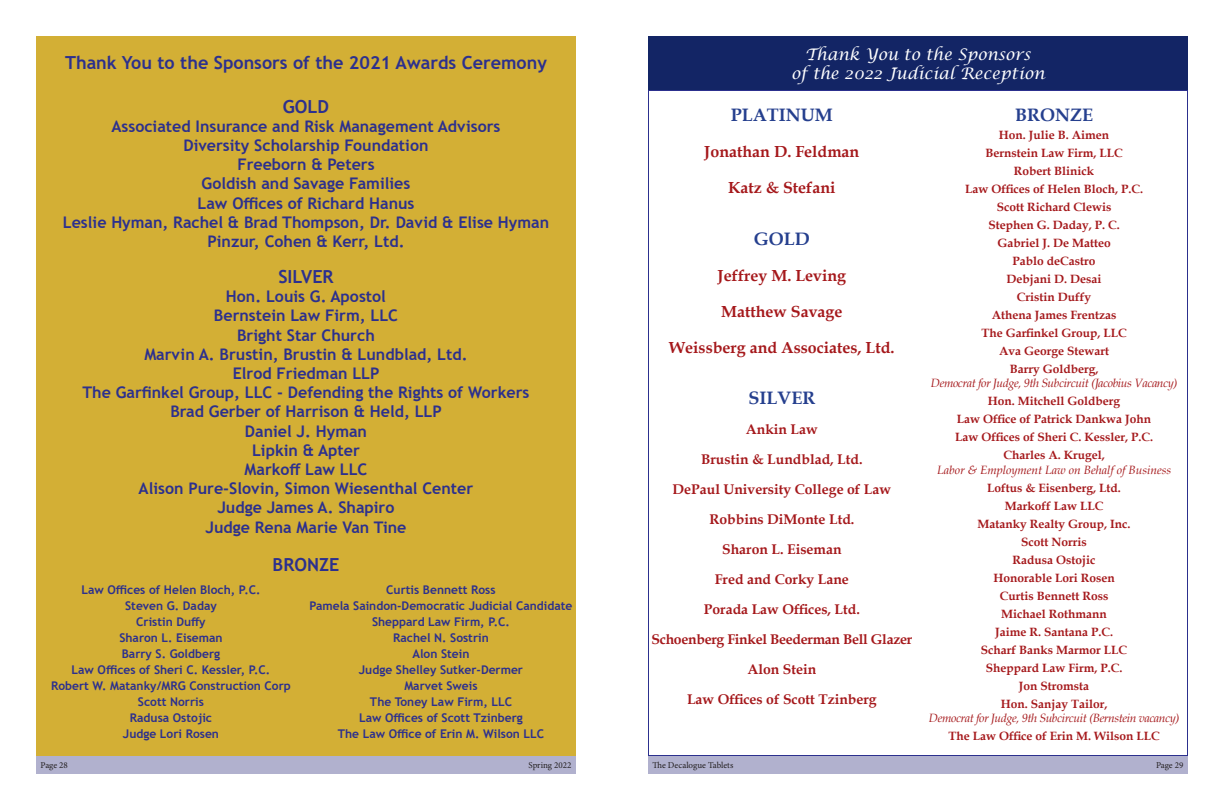
<style>
.page{position:relative;width:1224px;height:792px;background:#fff}
.page>*{position:absolute;margin:0;border:0;box-sizing:border-box;transform-origin:0 0}
.t1{font:700 18px "Trebuchet MS";color:#2c308e}
.t2{font:700 18px "Book Antiqua";color:#253f8e}
.t3{font:700 16px/19.2px "Trebuchet MS";color:#2c308e;text-align:center}
.t4{font:700 16px "Book Antiqua";color:#a5181b}
.t5{font:italic 16px/19.2px "Lucida Calligraphy";color:#fff;text-align:center}
.t6{font:700 14px/30px "Book Antiqua";color:#a5181b;text-align:center}
.t7{font:700 12px/18px "Book Antiqua";color:#a5181b;text-align:center}
.t8{font:700 12px/16px "Trebuchet MS";color:#2c308e;text-align:center}
.t9{font:italic 12px "Book Antiqua";letter-spacing:-.03em;color:#a5181b}
.t10{font:italic 12px "Book Antiqua";color:#a5181b}
.t11{font:9px "Minion Pro";color:#231f20}
</style>
<div class="page">
<div style="left:36px;top:36px;width:540px;height:720px;background:#d3af35"></div>
<div style="left:648px;top:36px;width:540px;height:54px;background:#132565"></div>
<div style="left:36px;top:756px;width:540px;height:18px;background:#b1b1ce"></div>
<div style="left:648px;top:756px;width:540px;height:18px;background:#b1b1ce"></div>
<h1 class="t1" style="left:65px;top:52px;width:483px">Thank You to the Sponsors of the 2021 Awards Ceremony</h1>
<h1 class="t1" style="left:283px;top:95px;width:48px">GOLD</h1>
<p class="t3" style="left:63px;top:117px;width:488px">Associated Insurance and Risk Management Advisors<br>Diversity Scholarship Foundation<br>Freeborn &amp; Peters<br>Goldish and Savage Families<br>Law Offices of Richard Hanus<br>Leslie Hyman, Rachel &amp; Brad Thompson, Dr. David &amp; Elise Hyman Pinzur, Cohen &amp; Kerr, Ltd.</p>
<h1 class="t1" style="left:278px;top:265px;width:57px">SILVER</h1>
<p class="t3" style="left:83px;top:287px;width:448px">Hon. Louis G. Apostol<br>Bernstein Law Firm, LLC<br>Bright Star Church<br>Marvin A. Brustin, Brustin &amp; Lundblad, Ltd.<br>Elrod Friedman LLP<br>The Garfinkel Group, LLC - Defending the Rights of Workers<br>Brad Gerber of Harrison &amp; Held, LLP<br>Daniel J. Hyman<br>Lipkin &amp; Apter<br>Markoff Law LLC<br>Alison Pure-Slovin, Simon Wiesenthal Center<br>Judge James A. Shapiro<br>Judge Rena Marie Van Tine</p>
<h1 class="t1" style="left:273px;top:554px;width:68px">BRONZE</h1>
<p class="t8" style="left:51px;top:582px;width:241px">Law Offices of Helen Bloch, P.C.<br>Steven G. Daday<br>Cristin Duffy<br>Sharon L. Eiseman<br>Barry S. Goldberg<br>Law Offices of Sheri C. Kessler, P.C.<br>Robert W. Matanky/MRG Construction Corp<br>Scott Norris<br>Radusa Ostojic<br>Judge Lori Rosen</p>
<p class="t8" style="left:310px;top:582px;width:264px">Curtis Bennett Ross<br>Pamela Saindon-Democratic Judicial Candidate<br>Sheppard Law Firm, P.C.<br>Rachel N. Sostrin<br>Alon Stein<br>Judge Shelley Sutker-Dermer<br>Marvet Sweis<br>The Toney Law Firm, LLC<br>Law Offices of Scott Tzinberg<br>The Law Office of Erin M. Wilson LLC</p>
<h2 class="t5" style="left:791px;top:46px;width:255px">Thank You to the Sponsors<br>of the 2022 Judicial Reception</h2>
<h1 class="t2" style="left:731px;top:103px;width:104px">PLATINUM</h1>
<h2 class="t4" style="left:704px;top:141px;width:157px">Jonathan D. Feldman</h2>
<h2 class="t4" style="left:728px;top:177px;width:109px">Katz &amp; Stefani</h2>
<h1 class="t2" style="left:754px;top:226px;width:57px">GOLD</h1>
<h2 class="t4" style="left:718px;top:264px;width:130px">Jeffrey M. Leving</h2>
<h2 class="t4" style="left:721px;top:300px;width:123px">Matthew Savage</h2>
<h2 class="t4" style="left:669px;top:336px;width:227px">Weissberg and Associates, Ltd.</h2>
<h1 class="t2" style="left:748px;top:386px;width:68px">SILVER</h1>
<p class="t6" style="left:651px;top:414px;width:262px">Ankin Law<br>Brustin &amp; Lundblad, Ltd.<br>DePaul University College of Law<br>Robbins DiMonte Ltd.<br>Sharon L. Eiseman<br>Fred and Corky Lane<br>Porada Law Offices, Ltd.<br>Schoenberg Finkel Beederman Bell Glazer<br>Alon Stein<br>Law Offices of Scott Tzinberg</p>
<h1 class="t2" style="left:1015px;top:103px;width:79px">BRONZE</h1>
<p class="t7" style="left:965px;top:126px;width:179px">Hon. Julie B. Aimen<br>Bernstein Law Firm, LLC<br>Robert Blinick<br>Law Offices of Helen Bloch, P.C.<br>Scott Richard Clewis<br>Stephen G. Daday, P. C.<br>Gabriel J. De Matteo<br>Pablo deCastro<br>Debjani D. Desai<br>Cristin Duffy<br>Athena James Frentzas<br>The Garfinkel Group, LLC<br>Ava George Stewart<br>Barry Goldberg,</p>
<p class="t9" style="left:931px;top:375px;width:248px">Democrat for Judge, 9th Subcircuit (Jacobius Vacancy)</p>
<p class="t7" style="left:955px;top:392px;width:199px">Hon. Mitchell Goldberg<br>Law Office of Patrick Dankwa John<br>Law Offices of Sheri C. Kessler, P.C.<br>Charles A. Krugel,</p>
<p class="t10" style="left:937px;top:461px;width:235px">Labor &amp; Employment Law on Behalf of Business</p>
<p class="t7" style="left:978px;top:479px;width:154px">Loftus &amp; Eisenberg, Ltd.<br>Markoff Law LLC<br>Matanky Realty Group, Inc.<br>Scott Norris<br>Radusa Ostojic<br>Honorable Lori Rosen<br>Curtis Bennett Ross<br>Michael Rothmann<br>Jaime R. Santana P.C.<br>Scharf Banks Marmor LLC<br>Sheppard Law Firm, P.C.<br>Jon Stromsta<br>Hon. Sanjay Tailor,</p>
<p class="t9" style="left:929px;top:710px;width:252px">Democrat for Judge, 9th Subcircuit (Bernstein vacancy)</p>
<p class="t7" style="left:948px;top:727px;width:213px">The Law Office of Erin M. Wilson LLC</p>
<p class="t11" style="left:40px;top:759px;width:29px">Page 28</p>
<p class="t11" style="left:529px;top:759px;width:44px">Spring 2022</p>
<p class="t11" style="left:652px;top:759px;width:82px">The Decalogue Tablets</p>
<p class="t11" style="left:1156px;top:759px;width:29px">Page 29</p>
</div>
